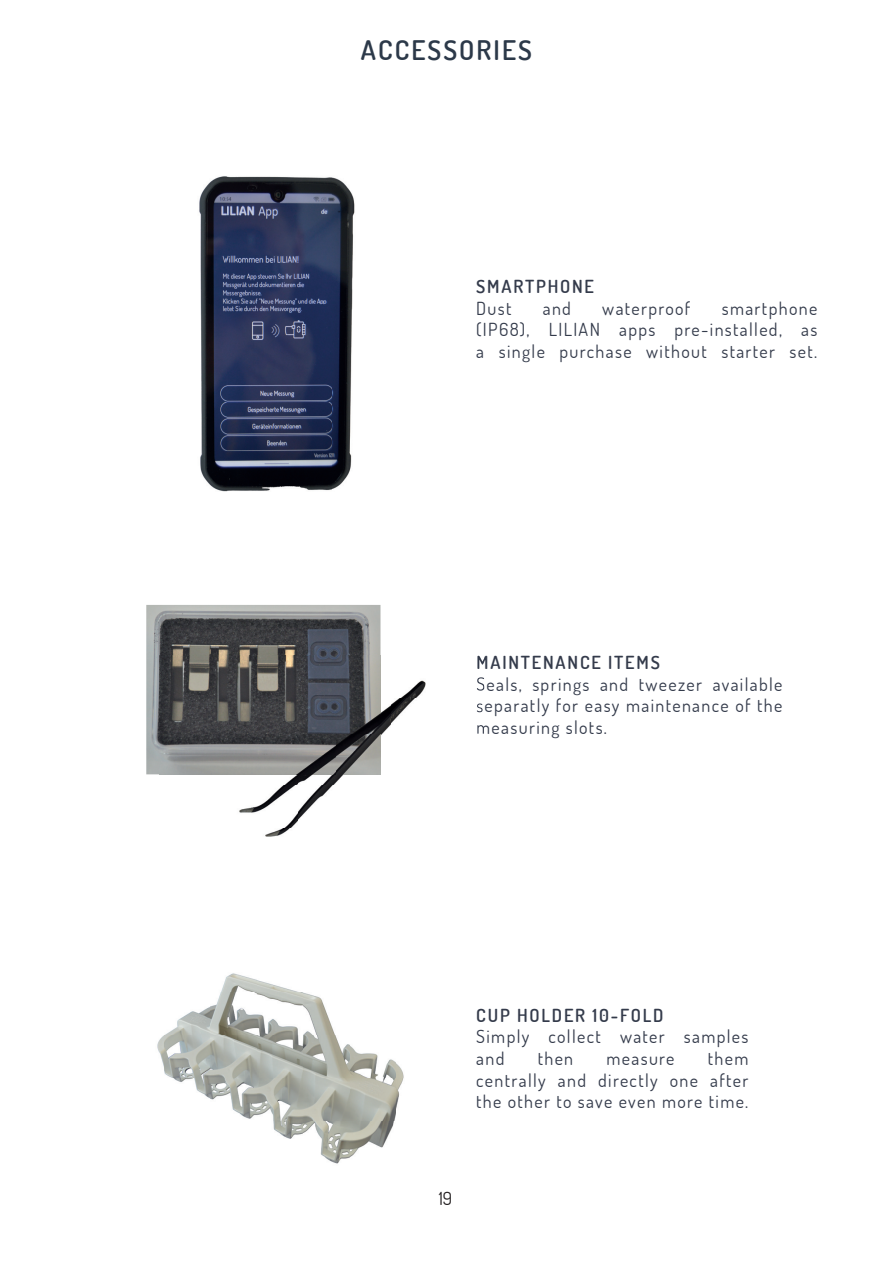
<style>
.page{position:relative;width:893px;height:1263px;background:#fff}
.page>*{position:absolute;margin:0;border:0;box-sizing:border-box;transform-origin:0 0}
.t1{font:600 27px "Dosis";letter-spacing:.075em;color:#2c3949}
.t2{font:18px/21.6px "Dosis";letter-spacing:.075em;color:#343b4b;text-align:justify}
.t3{font:600 18px "Dosis";letter-spacing:.1em;color:#343b4b}
.t4{font:18px "Dosis";color:#231f20}
</style>
<div class="page">
<img style="left:199px;top:176px;width:156px;height:316px">
<img style="left:146px;top:605px;width:234px;height:169px">
<img style="left:380px;top:656px;width:46px;height:86px">
<img style="left:159px;top:774px;width:186px;height:11px">
<img style="left:239px;top:785px;width:94px;height:52px">
<svg style="left:477px;top:656px;width:7px;height:13px"></svg>
<img style="left:477px;top:677px;width:7px;height:14px">
<img style="left:477px;top:703px;width:6px;height:10px">
<img style="left:477px;top:725px;width:7px;height:9px">
<img style="left:159px;top:656px;width:221px;height:118px">
<img style="left:157px;top:973px;width:247px;height:191px">
<h1 class="t1" style="left:361px;top:33px;width:173px">ACCESSORIES</h1>
<p class="t3" style="left:476px;top:275px;width:119px">SMARTPHONE</p>
<p class="t2" style="left:476px;top:297px;width:37px">Dust</p>
<p class="t2" style="left:543px;top:297px;width:30px">and</p>
<p class="t2" style="left:602px;top:297px;width:90px">waterproof</p>
<p class="t2" style="left:476px;top:297px;width:343px;text-indent:245px">smartphone (IP68), LILIAN apps pre-installed, as a single purchase without starter set.</p>
<p class="t3" style="left:476px;top:651px;width:185px">MAINTENANCE ITEMS</p>
<p class="t2" style="left:476px;top:673px;width:308px">Seals, springs and tweezer available separatly for easy maintenance of the measuring slots.</p>
<p class="t3" style="left:476px;top:1003px;width:189px">CUP HOLDER 10-FOLD</p>
<p class="t2" style="left:476px;top:1025px;width:274px">Simply collect water samples and</p>
<p class="t2" style="left:476px;top:1047px;width:274px;text-indent:232px">them centrally and directly one after the other to save even more time.</p>
<p class="t2" style="left:538px;top:1047px;width:37px">then</p>
<p class="t2" style="left:606px;top:1047px;width:70px">measure</p>
<p class="t4" style="left:439px;top:1187px;width:15px">19</p>
</div>
